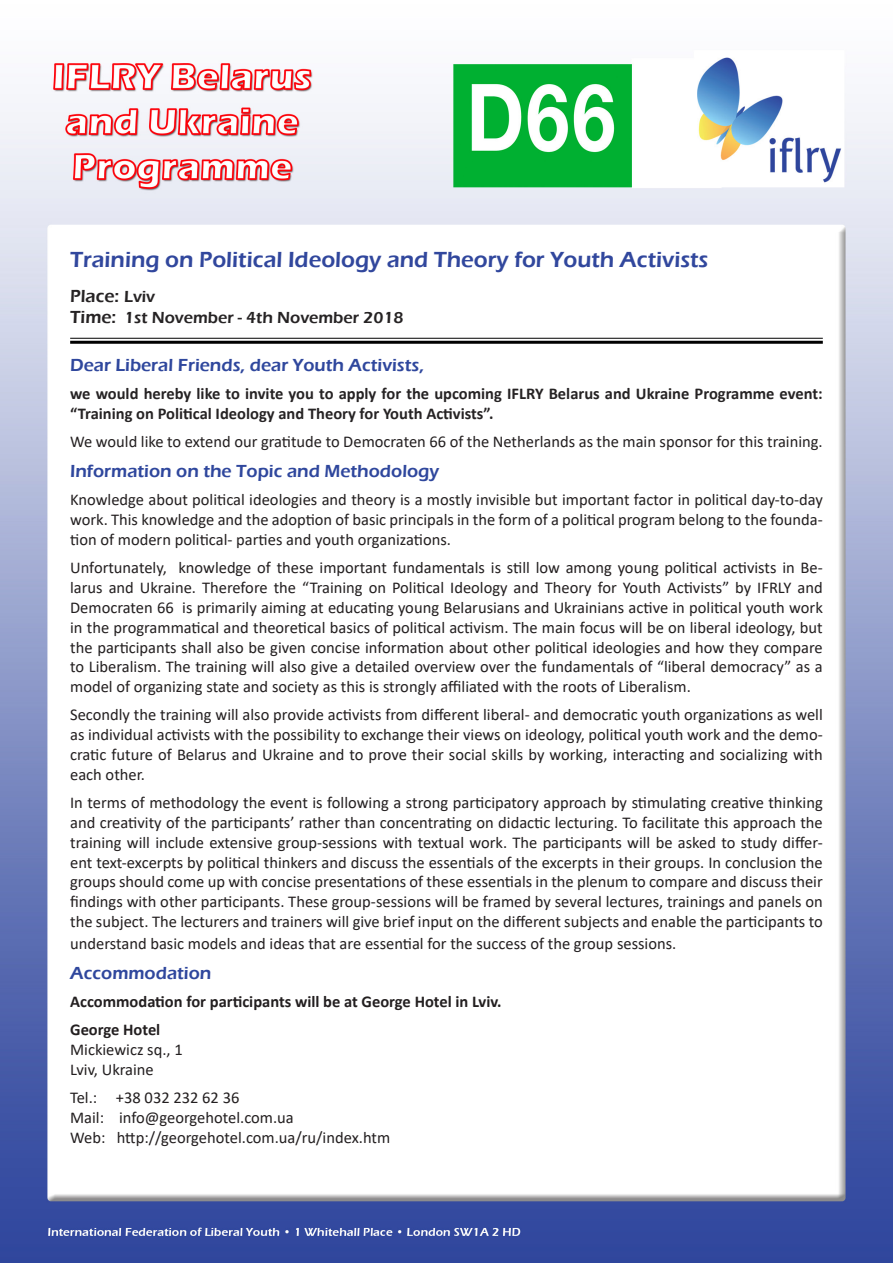
<style>
.page{position:relative;width:893px;height:1263px;background:#fff}
.page>*{position:absolute;margin:0;border:0;box-sizing:border-box;transform-origin:0 0}
.t1{font:600 22.5px "Eras ITC";color:#31479d}
.t2{font:600 18px "Eras ITC";color:#2f479d}
.t3{font:600 18px "Eras ITC";color:#262324}
.t4{font:16.5px/19.8px "Calibri";color:#231f20;text-align:justify}
.t5{font:700 16.5px/19.8px "Calibri";color:#262324}
.t6{font:700 16.5px "Calibri";color:#231f20}
.t7{font:600 16.5px "Eras ITC";color:#262324}
.s1{font-size:16.5px}
.s2{font-size:18px}
</style>
<div class="page">
<img style="left:0;top:57px;width:893px;height:1206px">
<hr style="left:70px;top:338px;width:753px;height:1px;background:#000">
<hr style="left:70px;top:341px;width:753px;height:3px;background:#000">
<p class="t1" style="left:70px;top:247px;width:640px">Training on Political Ideology and Theory for Youth Activists</p>
<p class="t3" style="left:70px;top:286px;width:87px">Place: <span class="s1">Lviv</span></p>
<p class="t7" style="left:70px;top:308px;width:335px"><span class="s2">Time:</span> 1st November - 4th November 2018</p>
<p class="t2" style="left:70px;top:354px;width:355px">Dear Liberal Friends, dear Youth Activists,</p>
<p class="t5" style="left:70px;top:383px;width:754px">we would hereby like to invite you to apply for the upcoming IFLRY Belarus and Ukraine Programme event: “Training on Political Ideology and Theory for Youth Activists”.</p>
<p class="t4" style="left:70px;top:431px;width:754px">We would like to extend our gratitude to Democraten 66 of the Netherlands as the main sponsor for this training.</p>
<p class="t2" style="left:70px;top:461px;width:371px">Information on the Topic and Methodology</p>
<p class="t4" style="left:70px;top:490px;width:754px">Knowledge about political ideologies and theory is a mostly invisible but important factor in political day-to-day work. This knowledge and the adoption of basic principals in the form of a political program belong to the founda&shy;tion of modern political- parties and youth organizations.</p>
<p class="t4" style="left:70px;top:557px;width:754px">Unfortunately, knowledge of these important fundamentals is still low among young political activists in Be&shy;larus and Ukraine. Therefore the “Training on Political Ideology and Theory for Youth Activists” by IFRLY and Democraten 66 is primarily aiming at educating young Belarusians and Ukrainians active in political youth work in the programmatical and theoretical basics of political activism. The main focus will be on liberal ideology, but the participants shall also be given concise information about other political ideologies and how they compare to Liberalism. The training will also give a detailed overview over the fundamentals of “liberal democracy” as a model of organizing state and society as this is strongly affiliated with the roots of Liberalism.</p>
<p class="t4" style="left:70px;top:705px;width:754px">Secondly the training will also provide activists from different liberal- and democratic youth organizations as well as individual activists with the possibility to exchange their views on ideology, political youth work and the demo&shy;cratic future of Belarus and Ukraine and to prove their social skills by working, interacting and socializing with each other.</p>
<p class="t4" style="left:70px;top:792px;width:754px">In terms of methodology the event is following a strong participatory approach by stimulating creative thinking and creativity of the participants’ rather than concentrating on didactic lecturing. To facilitate this approach the training will include extensive group-sessions with textual work. The participants will be asked to study differ&shy;ent text-excerpts by political thinkers and discuss the essentials of the excerpts in their groups. In conclusion the groups should come up with concise presentations of these essentials in the plenum to compare and discuss their findings with other participants. These group-sessions will be framed by several lectures, trainings and panels on the subject. The lecturers and trainers will give brief input on the different subjects and enable the participants to</p>
<p class="t4" style="left:70px;top:933px;width:608px">understand basic models and ideas that are essential for the success of the group sessions.</p>
<p class="t2" style="left:70px;top:962px;width:143px">Accommodation</p>
<p class="t6" style="left:70px;top:990px;width:433px">Accommodation for participants will be at George Hotel in Lviv.</p>
<p class="t6" style="left:70px;top:1018px;width:92px">George Hotel</p>
<p class="t4" style="left:70px;top:1039px;width:114px">Мickiewicz sq., 1</p>
<p class="t4" style="left:70px;top:1059px;width:85px">Lviv, Ukraine</p>
<p class="t4" style="left:70px;top:1087px;width:171px">Tel.: +38 032 232 62 36</p>
<p class="t4" style="left:70px;top:1107px;width:225px">Mail: info@georgehotel.com.ua</p>
<p class="t4" style="left:70px;top:1127px;width:322px">Web: http://georgehotel.com.ua/ru/index.htm</p>
</div>
